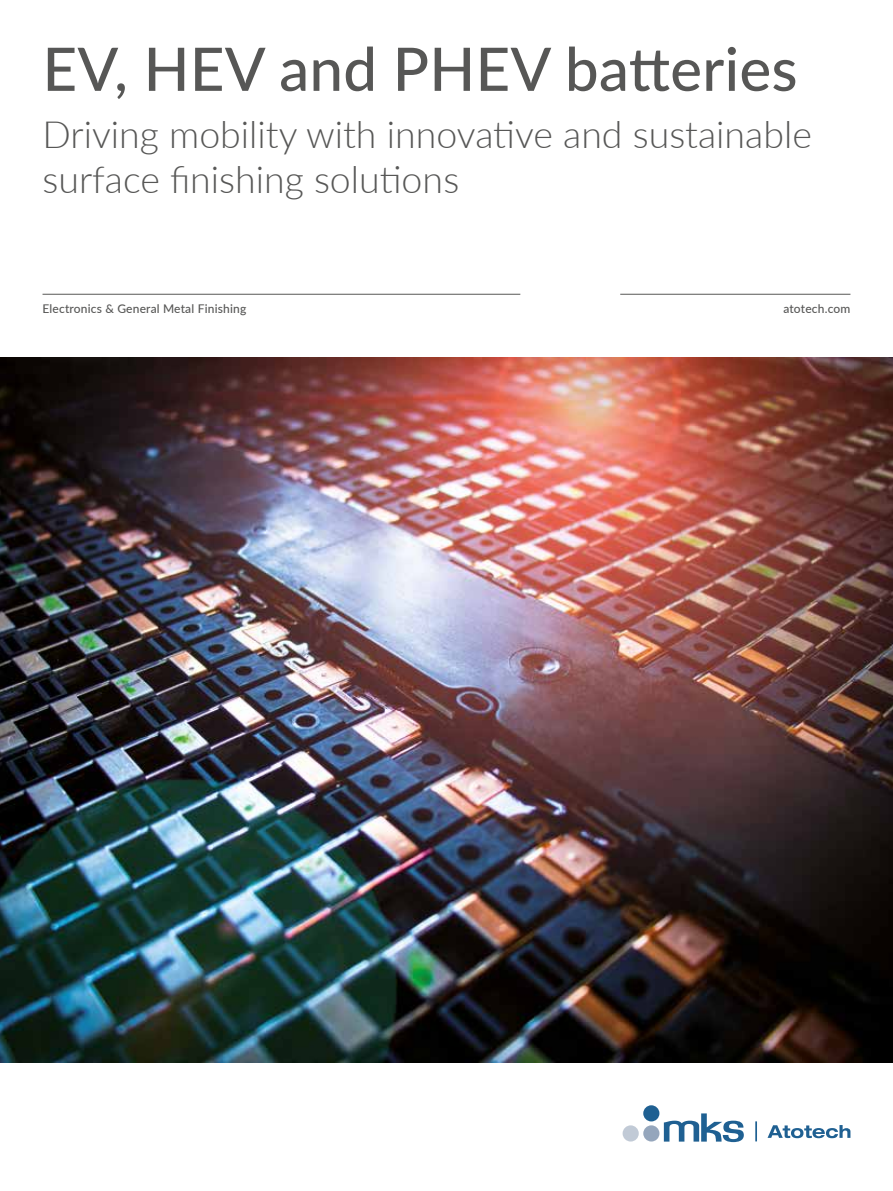
<style>
.page{position:relative;width:893px;height:1191px;background:#fff}
.page>*{position:absolute;margin:0;border:0;box-sizing:border-box;transform-origin:0 0}
.t1{font:500 60px "Lato";letter-spacing:.005em;color:#575756}
.t2{font:300 37.5px/45px "Lato";color:#575756}
.t3{font:500 12px "Lato";letter-spacing:.015em;color:#575756}
</style>
<div class="page">
<svg style="left:767px;top:1125px;width:83px;height:13px"></svg>
<div style="left:643px;top:1105px;width:16px;height:16px;background:#1f6092;border-radius:50%"></div>
<div style="left:643px;top:1125px;width:16px;height:16px;background:#95a6bc;border-radius:50%"></div>
<div style="left:623px;top:1125px;width:16px;height:16px;background:#c1cad6;border-radius:50%"></div>
<svg style="left:664px;top:1113px;width:80px;height:29px"></svg>
<hr style="left:755px;top:1121px;width:2px;height:20px;background:#1f6092">
<img style="left:0;top:357px;width:893px;height:706px">
<hr style="left:620px;top:294px;width:230px;height:1px;background:#575756">
<hr style="left:43px;top:294px;width:477px;height:1px;background:#575756">
<h1 class="t1" style="left:43px;top:26px;width:756px">EV, HEV and PHEV batteries</h1>
<p class="t2" style="left:43px;top:110px;width:771px">Driving mobility with innovative and sustainable surface finishing solutions</p>
<p class="t3" style="left:43px;top:300px;width:205px">Electronics &amp; General Metal Finishing</p>
<p class="t3" style="left:783px;top:300px;width:69px">atotech.com</p>
</div>
